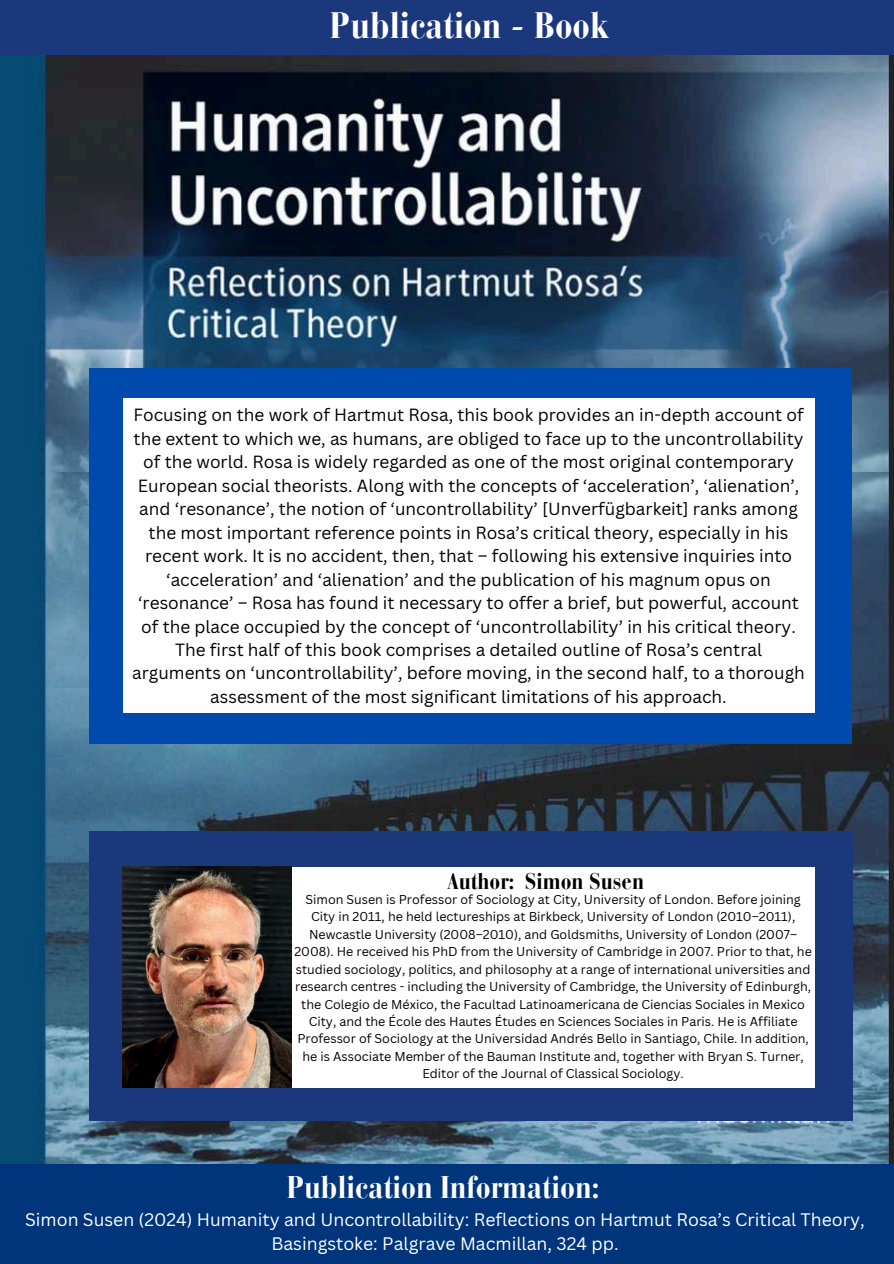
<style>
.page{position:relative;width:894px;height:1264px;background:#fff}
.page>*{position:absolute;margin:0;border:0;box-sizing:border-box;transform-origin:0 0}
.t1{font:700 condensed 36.6px "Bauer Bodoni Pro";color:#fff}
.t2{font:700 condensed 31.2px "Bauer Bodoni Pro";color:#fff}
.t3{font:700 condensed 22.5px "Bauer Bodoni Pro";color:#000}
.t4{font:17.55px/23.7px "Canva Sans";color:#fff;text-align:center}
.t5{font:17.25px/23.4px "Canva Sans";color:#000;text-align:center}
.t6{font:12.45px/17.4px "Canva Sans";color:#000;text-align:center}
</style>
<div class="page">
<img style="left:0;top:687px;width:893px;height:477px">
<img style="left:0;top:54px;width:893px;height:633px">
<div style="left:0;top:0;width:893px;height:54px;background:#1c387c"></div>
<div style="left:89px;top:368px;width:762px;height:376px;background:#004aad"></div>
<div style="left:123px;top:398px;width:691px;height:315px;background:#fff"></div>
<div style="left:89px;top:831px;width:763px;height:289px;background:#1c387c"></div>
<div style="left:123px;top:867px;width:691px;height:220px;background:#fff"></div>
<div style="left:0;top:1164px;width:893px;height:99px;background:#00357c"></div>
<img style="left:123px;top:867px;width:168px;height:220px">
<h1 class="t1" style="left:330px;top:11px;width:281px">Publication - Book</h1>
<p class="t5" style="left:132px;top:403px;width:674px">Focusing on the work of Hartmut Rosa, this book provides an in-depth account of the extent to which we, as humans, are obliged to face up to the uncontrollability of the world. Rosa is widely regarded as one of the most original contemporary European social theorists. Along with the concepts of ‘acceleration’, ‘alienation’, and ‘resonance’, the notion of ‘uncontrollability’ [Unverfügbarkeit] ranks among the most important reference points in Rosa’s critical theory, especially in his recent work. It is no accident, then, that – following his extensive inquiries into ‘acceleration’ and ‘alienation’ and the publication of his magnum opus on ‘resonance’ – Rosa has found it necessary to offer a brief, but powerful, account of the place occupied by the concept of ‘uncontrollability’ in his critical theory.<br>The first half of this book comprises a detailed outline of Rosa’s central arguments on ‘uncontrollability’, before moving, in the second half, to a thorough assessment of the most significant limitations of his approach.</p>
<h3 class="t3" style="left:448px;top:872px;width:197px">Author: Simon Susen</h3>
<p class="t6" style="left:294px;top:890px;width:519px">Simon Susen is Professor of Sociology at City, University of London. Before joining City in 2011, he held lectureships at Birkbeck, University of London (2010–2011), Newcastle University (2008–2010), and Goldsmiths, University of London (2007– 2008). He received his PhD from the University of Cambridge in 2007. Prior to that, he studied sociology, politics, and philosophy at a range of international universities and research centres - including the University of Cambridge, the University of Edinburgh, the Colegio de México, the Facultad Latinoamericana de Ciencias Sociales in Mexico City, and the École des Hautes Études en Sciences Sociales in Paris. He is Affiliate Professor of Sociology at the Universidad Andrés Bello in Santiago, Chile. In addition, he is Associate Member of the Bauman Institute and, together with Bryan S. Turner, Editor of the Journal of Classical Sociology.</p>
<h2 class="t2" style="left:287px;top:1175px;width:314px">Publication Information:</h2>
<p class="t4" style="left:25px;top:1207px;width:841px">Simon Susen (2024) Humanity and Uncontrollability: Reflections on Hartmut Rosa’s Critical Theory,<br>Basingstoke: Palgrave Macmillan, 324 pp.</p>
</div>
